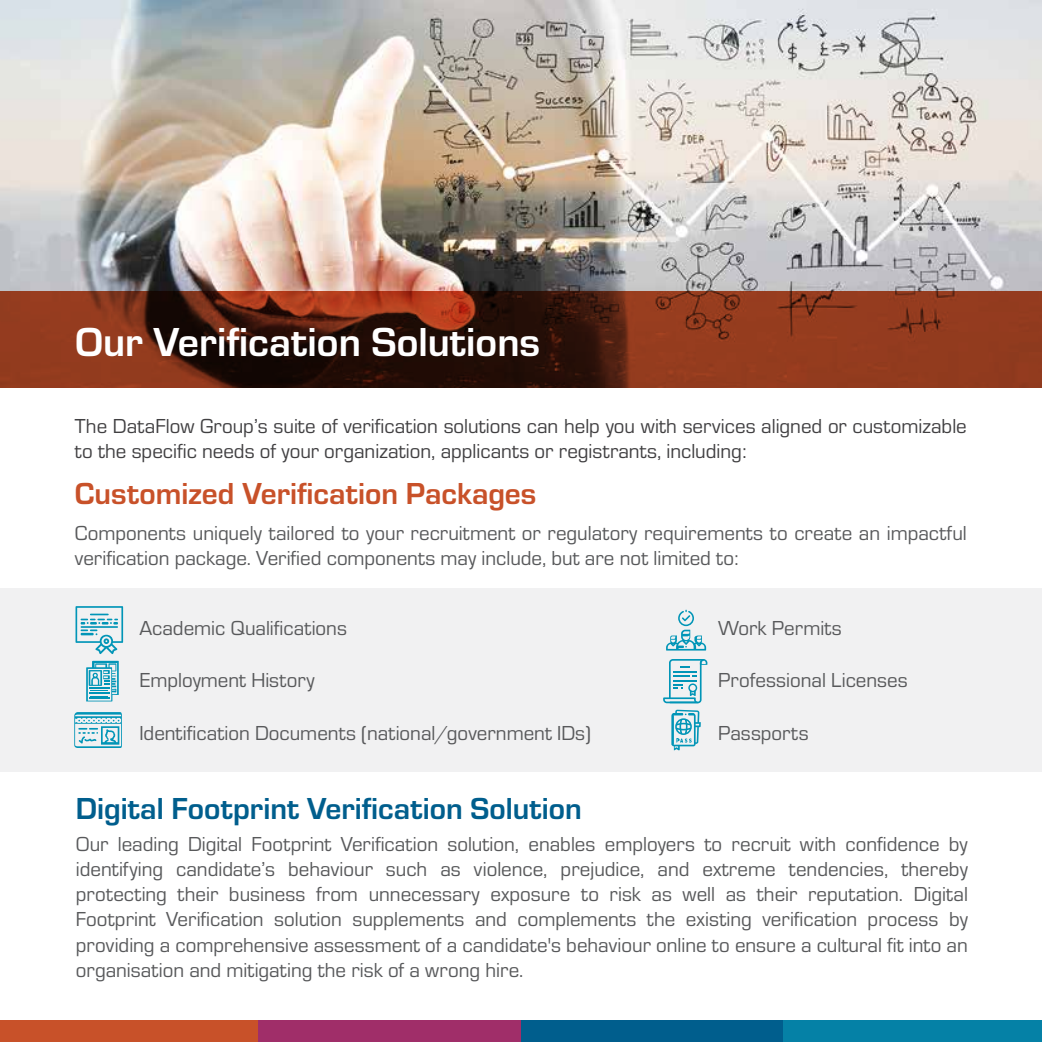
<style>
.page{position:relative;width:1042px;height:1042px;background:#fff}
.page>*{position:absolute;margin:0;border:0;box-sizing:border-box;transform-origin:0 0}
.t1{font:700 42px "Eurostile";color:#fff}
.t2{font:700 31.5px "Eurostile";color:#005e8d}
.t3{font:700 31.5px "Eurostile";color:#c85129}
.t4{font:21px/25.2px "Eurostile";color:#58595b;text-align:justify}
.t5{font:21px/25.2px "Eurostile";color:#414042}
</style>
<div class="page">
<div style="left:0;top:588px;width:1042px;height:184px;background:#f1f1f2"></div>
<div style="left:0;top:1021px;width:259px;height:21px;background:#c85129"></div>
<div style="left:259px;top:1021px;width:262px;height:21px;background:#a02e69"></div>
<div style="left:521px;top:1021px;width:262px;height:21px;background:#005e8d"></div>
<div style="left:783px;top:1021px;width:259px;height:21px;background:#0581a6"></div>
<svg style="left:663px;top:659px;width:44px;height:44px"></svg>
<svg style="left:75px;top:606px;width:48px;height:48px"></svg>
<svg style="left:86px;top:661px;width:33px;height:40px"></svg>
<svg style="left:74px;top:712px;width:48px;height:36px"></svg>
<svg style="left:671px;top:709px;width:30px;height:41px"></svg>
<svg style="left:666px;top:610px;width:40px;height:40px"></svg>
<img style="left:1px;top:0;width:1041px;height:291px">
<svg style="left:0;top:291px;width:1042px;height:96px;background:#6c2a15"></svg>
<h1 class="t1" style="left:75px;top:312px;width:467px">Our Verification Solutions</h1>
<p class="t5" style="left:75px;top:412px;width:893px">The DataFlow Group’s suite of verification solutions can help you with services aligned or customizable to the specific needs of your organization, applicants or registrants, including:</p>
<h2 class="t3" style="left:75px;top:470px;width:463px">Customized Verification Packages</h2>
<p class="t4" style="left:75px;top:519px;width:893px">Components uniquely tailored to your recruitment or regulatory requirements to create an impactful verification package. Verified components may include, but are not limited to:</p>
<p class="t4" style="left:139px;top:614px;width:209px">Academic Qualifications</p>
<p class="t4" style="left:139px;top:667px;width:177px">Employment History</p>
<p class="t4" style="left:139px;top:719px;width:453px">Identification Documents (national/government IDs)</p>
<h2 class="t2" style="left:76px;top:786px;width:507px">Digital Footprint Verification Solution</h2>
<p class="t4" style="left:718px;top:614px;width:125px">Work Permits</p>
<p class="t4" style="left:718px;top:667px;width:191px">Professional Licenses</p>
<p class="t4" style="left:718px;top:719px;width:92px">Passports</p>
<p class="t4" style="left:76px;top:830px;width:893px">Our leading Digital Footprint Verification solution, enables employers to recruit with confidence by identifying candidate’s behaviour such as violence, prejudice, and extreme tendencies, thereby protecting their business from unnecessary exposure to risk as well as their reputation. Digital Footprint Verification solution supplements and complements the existing verification process by providing a comprehensive assessment of a candidate's behaviour online to ensure a cultural fit into an organisation and mitigating the risk of a wrong hire.</p>
</div>
